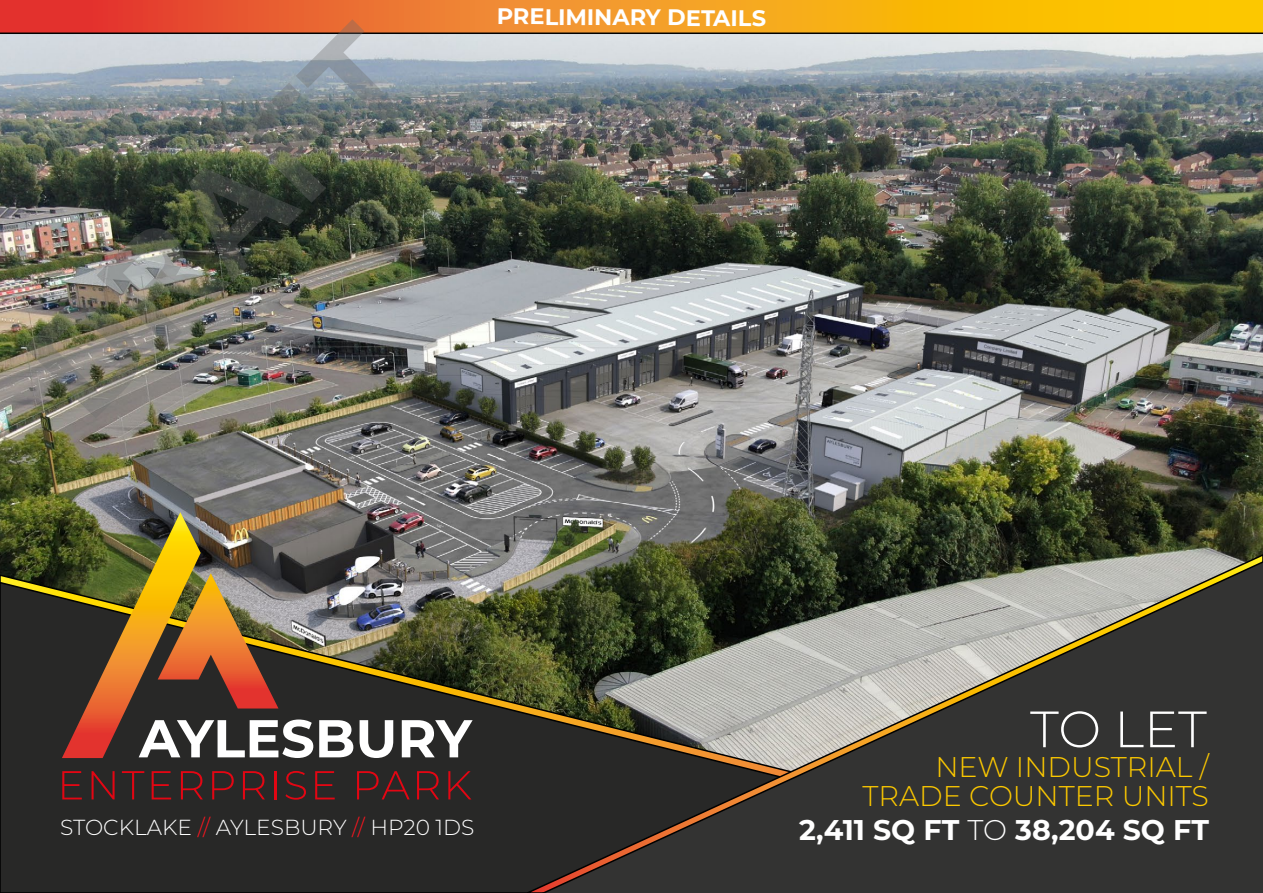
<style>
.page{position:relative;width:1263px;height:893px;background:#fff}
.page>*{position:absolute;margin:0;border:0;box-sizing:border-box;transform-origin:0 0}
.t1{font:700 140.7px "Arial";color:rgb(107 107 107/.35)}
.t2{font:300 51px "Montserrat";color:#fff}
.t3{font:300 28.5px/28.5px "Montserrat";color:#fcc800;text-align:right}
.t4{font:700 28.5px "Montserrat";color:#fff}
.t5{font:700 22.5px "Montserrat";letter-spacing:-.01em;color:#fff}
.t6{font:300 21.75px "Montserrat";color:#fff}
.s1{color:#ff151f}
.s2{font-weight:300}
</style>
<div class="page">
<img style="left:0;top:34px;width:1263px;height:539px">
<svg style="left:0;top:581px;width:520px;height:312px;background:#36352d"></svg>
<svg style="left:521px;top:555px;width:742px;height:338px;background:#54544b"></svg>
<svg style="left:319px;top:720px;width:34px;height:37px"></svg>
<svg style="left:360px;top:720px;width:33px;height:38px"></svg>
<svg style="left:402px;top:720px;width:71px;height:37px"></svg>
<svg style="left:62px;top:771px;width:20px;height:28px"></svg>
<svg style="left:92px;top:771px;width:23px;height:28px"></svg>
<svg style="left:122px;top:771px;width:22px;height:28px"></svg>
<svg style="left:152px;top:771px;width:19px;height:28px"></svg>
<svg style="left:181px;top:771px;width:22px;height:28px"></svg>
<svg style="left:212px;top:771px;width:22px;height:28px"></svg>
<svg style="left:243px;top:771px;width:22px;height:28px"></svg>
<hr style="left:274px;top:771px;width:2px;height:28px;background:#e30613">
<svg style="left:285px;top:771px;width:21px;height:29px"></svg>
<svg style="left:315px;top:771px;width:20px;height:28px"></svg>
<svg style="left:357px;top:771px;width:53px;height:28px"></svg>
<svg style="left:417px;top:771px;width:22px;height:28px"></svg>
<svg style="left:448px;top:771px;width:23px;height:28px"></svg>
<img style="left:62px;top:512px;width:251px;height:246px">
<svg style="left:0;top:0;width:1263px;height:34px;background:#e6871d"></svg>
<h1 class="t1" style="left:-12px;top:325px;width:478px;rotate:-45deg">DRAFT</h1>
<p class="t5" style="left:497px;top:1px;width:271px">PRELIMINARY DETAILS</p>
<p class="t6" style="left:60px;top:812px;width:416px">STOCKLAKE <span class="s1">//</span> AYLESBURY <span class="s1">//</span> HP20 1DS</p>
<h2 class="t2" style="left:1030px;top:694px;width:178px">TO LET</h2>
<p class="t3" style="left:862px;top:752px;width:348px">NEW INDUSTRIAL /<br>TRADE COUNTER UNITS</p>
<p class="t4" style="left:799px;top:809px;width:411px">2,411 SQ FT <span class="s2">TO</span> 38,204 SQ FT</p>
</div>
